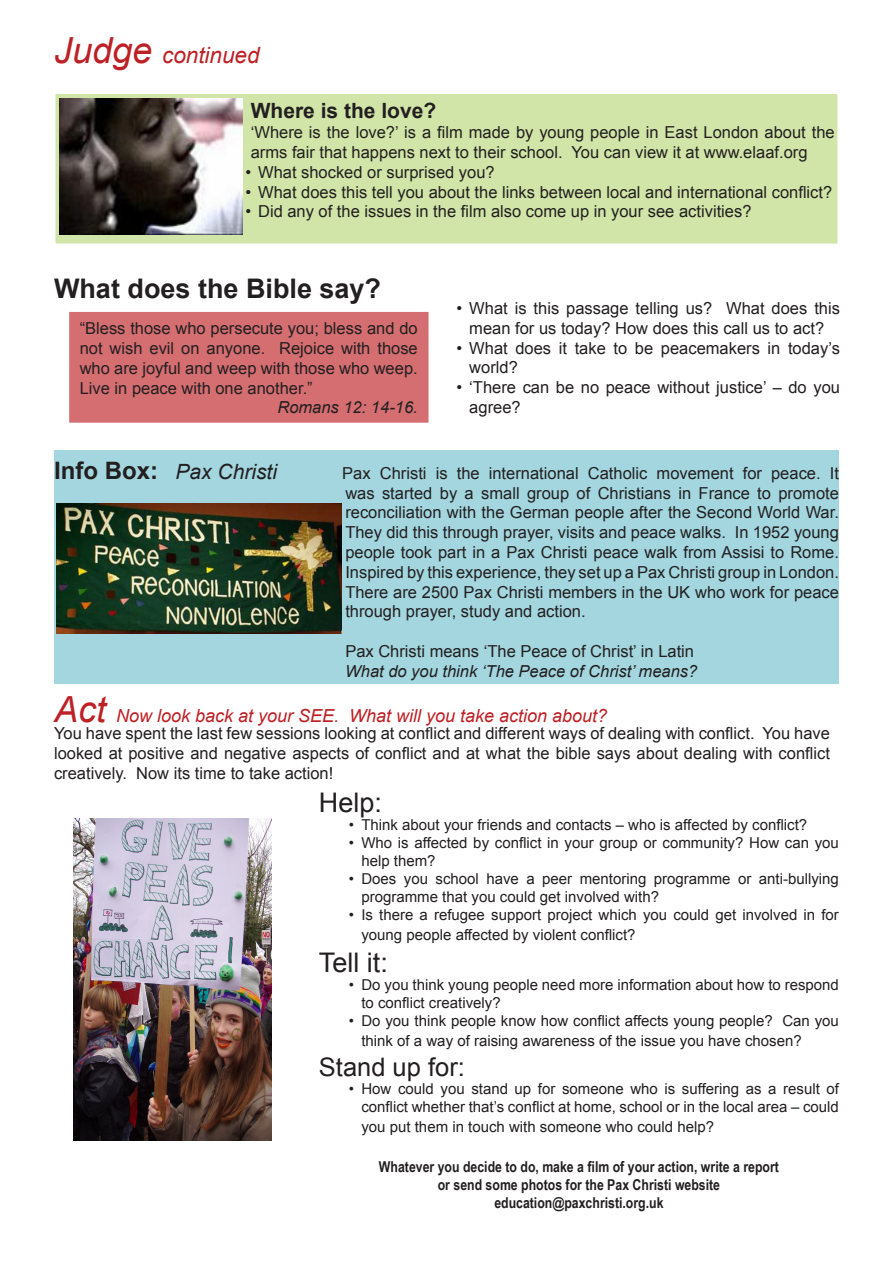
<style>
.page{position:relative;width:893px;height:1263px;background:#fff}
.page>*{position:absolute;margin:0;border:0;box-sizing:border-box;transform-origin:0 0}
.t1{font:700 27px "Arial";color:#231f20}
.main_text{font:27px "Arial";color:#231f20}
.large_sub{font:25.5px "Arial";color:#231f20}
.t2{font:italic 22.5px "Arial";color:#bd2025}
.subtitle{font:italic 21px "Arial";color:#231f20}
.subtitle-2{font:700 21px "Arial";color:#231f20}
.t3{font:italic 18px "Arial";color:#bd2025}
.main_text-2{font:16.5px/19.8px "Arial";color:#231f20;text-align:justify}
.subtitle-3{font:16.5px/19.8px "Arial";color:#231f20;text-align:justify}
.bullets{font:16.5px/19.8px "Arial";color:#231f20}
.bullets-2{font:italic 16.5px "Arial";color:#231f20}
.main_text-3{font:italic 16.5px "Arial";color:#231f20}
.bullets-3{font:15px/18px "Arial";color:#231f20}
.t4{font:700 15px/18px "Arial Narrow";color:#231f20;text-align:center}
.s1{font-size:36px}
.s2{font-weight:700;font-style:normal;font-size:24px}
</style>
<div class="page">
<div style="left:68px;top:311px;width:361px;height:112px;background:#d46e71"></div>
<div style="left:68px;top:310px;width:362px;height:114px;border:2px solid #fff"></div>
<div style="left:55px;top:93px;width:783px;height:151px;background:#d1e5a8"></div>
<div style="left:54px;top:92px;width:785px;height:153px;border:2px solid #fff"></div>
<div style="left:54px;top:451px;width:785px;height:233px;background:#a3d6de"></div>
<img style="left:60px;top:99px;width:182px;height:136px">
<img style="left:56px;top:504px;width:285px;height:129px">
<img style="left:74px;top:819px;width:197px;height:322px">
<p class="t2" style="left:54px;top:41px;width:207px"><span class="s1">Judge</span> continued</p>
<p class="subtitle-2" style="left:251px;top:97px;width:187px">Where is the love?</p>
<p class="main_text-2" style="left:251px;top:123px;width:585px">‘Where is the love?’ is a film made by young people in East London about the arms fair that happens next to their school. You can view it at www.elaaf.org</p>
<p class="bullets" style="left:245px;top:162px;width:251px">• What shocked or surprised you?</p>
<p class="bullets" style="left:245px;top:182px;width:588px">• What does this tell you about the links between local and international conflict?</p>
<p class="bullets" style="left:245px;top:202px;width:508px">• Did any of the issues in the film also come up in your see activities?</p>
<p class="t1" style="left:54px;top:271px;width:329px">What does the Bible say?</p>
<p class="main_text-2" style="left:80px;top:319px;width:340px">“Bless those who persecute you; bless and do not wish evil on anyone. Rejoice with those who are joyful and weep with those who weep.<br>Live in peace with one another.”</p>
<p class="main_text-3" style="left:277px;top:397px;width:142px">Romans 12: 14-16.</p>
<p class="bullets" style="left:457px;top:298px;width:385px;text-align:center">• What is this passage telling us? What does this mean for us today? How does this call us to act?</p>
<p class="bullets" style="left:469px;top:338px;width:372px;text-indent:-13px">• What does it take to be peacemakers in today’s world?</p>
<p class="bullets" style="left:469px;top:378px;width:372px;text-indent:-13px">• ‘There can be no peace without justice’ – do you agree?</p>
<p class="subtitle" style="left:54px;top:458px;width:225px"><span class="s2">Info Box:</span> Pax Christi</p>
<p class="subtitle-3" style="left:342px;top:463px;width:498px">Pax Christi is the international Catholic movement for peace. It was started by a small group of Christians in France to promote reconciliation with the German people after the Second World War.<br>They did this through prayer, visits and peace walks. In 1952 young people took part in a Pax Christi peace walk from Assisi to Rome.<br>Inspired by this experience, they set up a Pax Christi group in London.<br>There are 2500 Pax Christi members in the UK who work for peace through prayer, study and action.</p>
<p class="bullets" style="left:345px;top:641px;width:350px">Pax Christi means ‘The Peace of Christ’ in Latin</p>
<p class="bullets-2" style="left:345px;top:660px;width:354px">What do you think ‘The Peace of Christ’ means?</p>
<p class="t3" style="left:54px;top:704px;width:555px"><span class="s1">Act</span> Now look back at your SEE. What will you take action about?</p>
<p class="main_text-2" style="left:54px;top:724px;width:777px">You have spent the last few sessions looking at conflict and different ways of dealing with conflict. You have looked at positive and negative aspects of conflict and at what the bible says about dealing with conflict creatively. Now its time to take action!</p>
<p class="main_text" style="left:319px;top:784px;width:65px">Help:</p>
<p class="bullets-3" style="left:361px;top:815px;width:447px">Think about your friends and contacts – who is affected by conflict?</p>
<p class="bullets-3" style="left:361px;top:833px;width:479px">Who is affected by conflict in your group or community? How can you help them?</p>
<p class="bullets-3" style="left:361px;top:869px;width:479px">Does you school have a peer mentoring programme or anti-bullying programme that you could get involved with?</p>
<p class="bullets-3" style="left:361px;top:905px;width:479px;line-height:19.8px">Is there a refugee support project which you could get involved in for young people affected by violent conflict?</p>
<p class="main_text" style="left:319px;top:945px;width:71px">Tell it:</p>
<p class="bullets-3" style="left:361px;top:976px;width:479px">Do you think young people need more information about how to respond to conflict creatively?</p>
<p class="bullets-3" style="left:361px;top:1011px;width:479px;line-height:19.8px">Do you think people know how conflict affects young people? Can you think of a way of raising awareness of the issue you have chosen?</p>
<p class="large_sub" style="left:319px;top:1051px;width:148px">Stand up for:</p>
<p class="bullets-3" style="left:361px;top:1080px;width:479px">How could you stand up for someone who is suffering as a result of conflict whether that’s conflict at home, school or in the local area – could</p>
<p class="bullets-3" style="left:361px;top:1118px;width:354px">you put them in touch with someone who could help?</p>
<p class="t4" style="left:379px;top:1157px;width:401px">Whatever you decide to do, make a film of your action, write a report or send some photos for the Pax Christi website</p>
<p class="t4" style="left:494px;top:1193px;width:171px">education@paxchristi.org.uk</p>
<p class="bullets-3" style="left:349px;top:815px;width:7px">• •</p>
<p class="bullets-3" style="left:349px;top:869px;width:7px">•</p>
<p class="bullets-3" style="left:349px;top:905px;width:7px">•</p>
<p class="bullets-3" style="left:349px;top:976px;width:7px">•</p>
<p class="bullets-3" style="left:349px;top:1012px;width:7px">•</p>
<p class="bullets-3" style="left:349px;top:1080px;width:7px">•</p>
</div>
